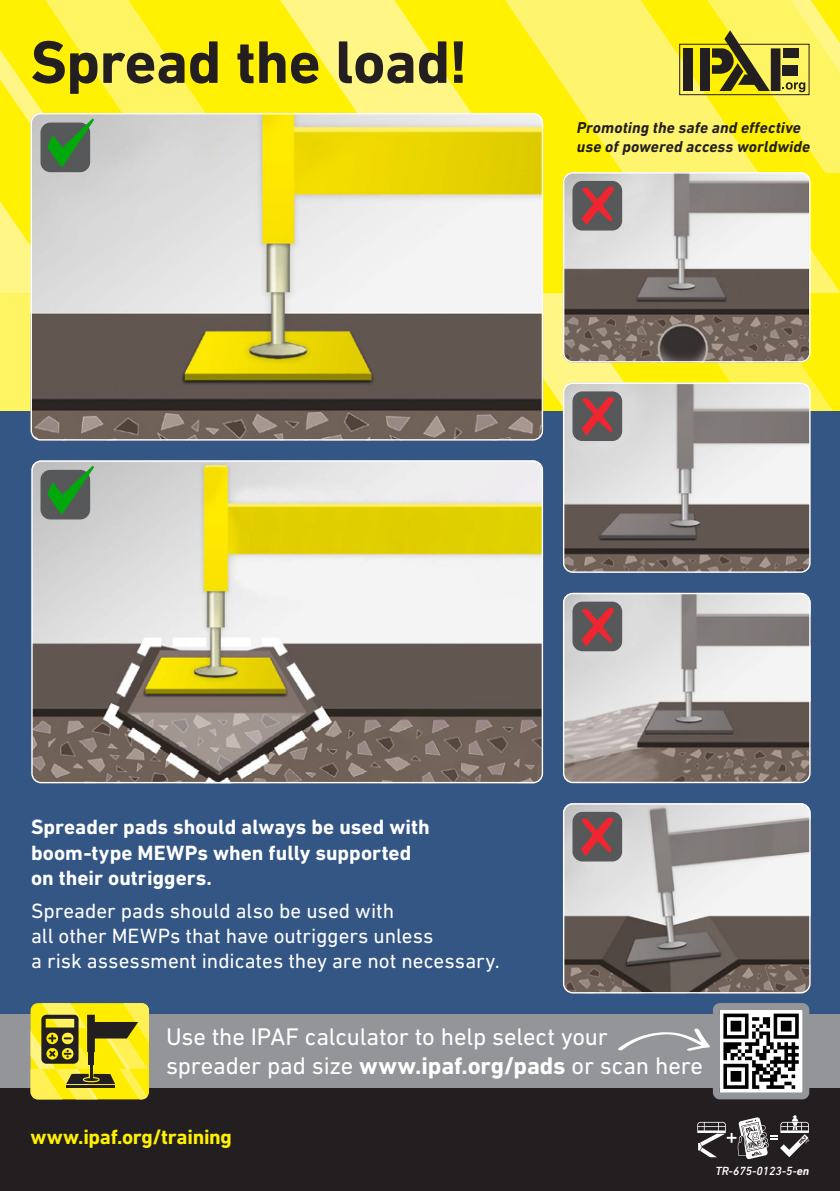
<style>
.page{position:relative;width:840px;height:1191px;background:#fff}
.page>*{position:absolute;margin:0;border:0;box-sizing:border-box;transform-origin:0 0}
.t1{font:700 61px "DIN Next LT Pro";letter-spacing:-.01em;color:#231f20}
.t2{font:24.4px/28.8px "DIN Next LT Pro";letter-spacing:-.005em;color:#fff}
.t3{font:21px/25.2px "DIN Next LT Pro";color:#fff}
.t4{font:700 21px/25.2px "DIN Next LT Pro";color:#fff}
.t5{font:700 21px "DIN Next LT Pro";letter-spacing:-.015em;color:#fff101}
.t6{font:italic 700 16px/19.2px "DIN Next LT Pro";letter-spacing:.01em;color:#231f20}
.t7{font:italic 500 12px "DIN Next LT Pro";color:#fff}
.s1{font-weight:700}
</style>
<div class="page">
<div style="left:0;top:293px;width:31px;height:118px;background:#fff461"></div>
<svg style="left:280px;top:0;width:224px;height:113px;background:#fff344"></svg>
<svg style="left:0;top:201px;width:31px;height:92px;background:#fef467"></svg>
<svg style="left:504px;top:0;width:335px;height:293px;background:#fef241"></svg>
<div style="left:0;top:1087px;width:839px;height:104px;background:#231f20"></div>
<svg style="left:678px;top:0;width:161px;height:173px;background:#e3d83d"></svg>
<div style="left:0;top:411px;width:839px;height:676px;background:#335685"></div>
<img style="left:562px;top:172px;width:246px;height:121px">
<img style="left:33px;top:462px;width:507px;height:321px">
<img style="left:454px;top:758px;width:88px;height:25px">
<img style="left:564px;top:673px;width:246px;height:110px">
<img style="left:31px;top:113px;width:511px;height:327px">
<svg style="left:0;top:0;width:246px;height:173px;background:#e9e351"></svg>
<svg style="left:485px;top:293px;width:354px;height:380px;background:#9d9b8c"></svg>
<div style="left:572px;top:181px;width:49px;height:49px;background:#57585a;border-radius:10px"></div>
<svg style="left:581px;top:186px;width:33px;height:39px"></svg>
<div style="left:0;top:1014px;width:839px;height:74px;background:#939598"></div>
<div style="left:40px;top:470px;width:50px;height:49px;background:#57585a;border-radius:10px"></div>
<svg style="left:47px;top:465px;width:47px;height:49px"></svg>
<svg style="left:30px;top:1003px;width:119px;height:97px;background:#c7ba26"></svg>
<svg style="left:562px;top:803px;width:249px;height:356px"></svg>
<p class="t1" style="left:31px;top:26px;width:438px">Spread the load!</p>
<p class="t6" style="left:576px;top:118px;width:235px">Promoting the safe and effective use of powered access worldwide</p>
<p class="t4" style="left:31px;top:814px;width:400px">Spreader pads should always be used with boom-type MEWPs when fully supported on their outriggers.</p>
<p class="t3" style="left:31px;top:898px;width:470px">Spreader pads should also be used with<br>all other MEWPs that have outriggers unless<br>a risk assessment indicates they are not necessary.</p>
<p class="t2" style="left:166px;top:1021px;width:538px">Use the IPAF calculator to help select your spreader pad size <span class="s1">www.ipaf.org/pads</span> or scan here</p>
<p class="t5" style="left:31px;top:1124px;width:203px">www.ipaf.org/training</p>
<p class="t7" style="left:715px;top:1163px;width:95px">TR-675-0123-5-<span class="s1">en</span></p>
</div>
